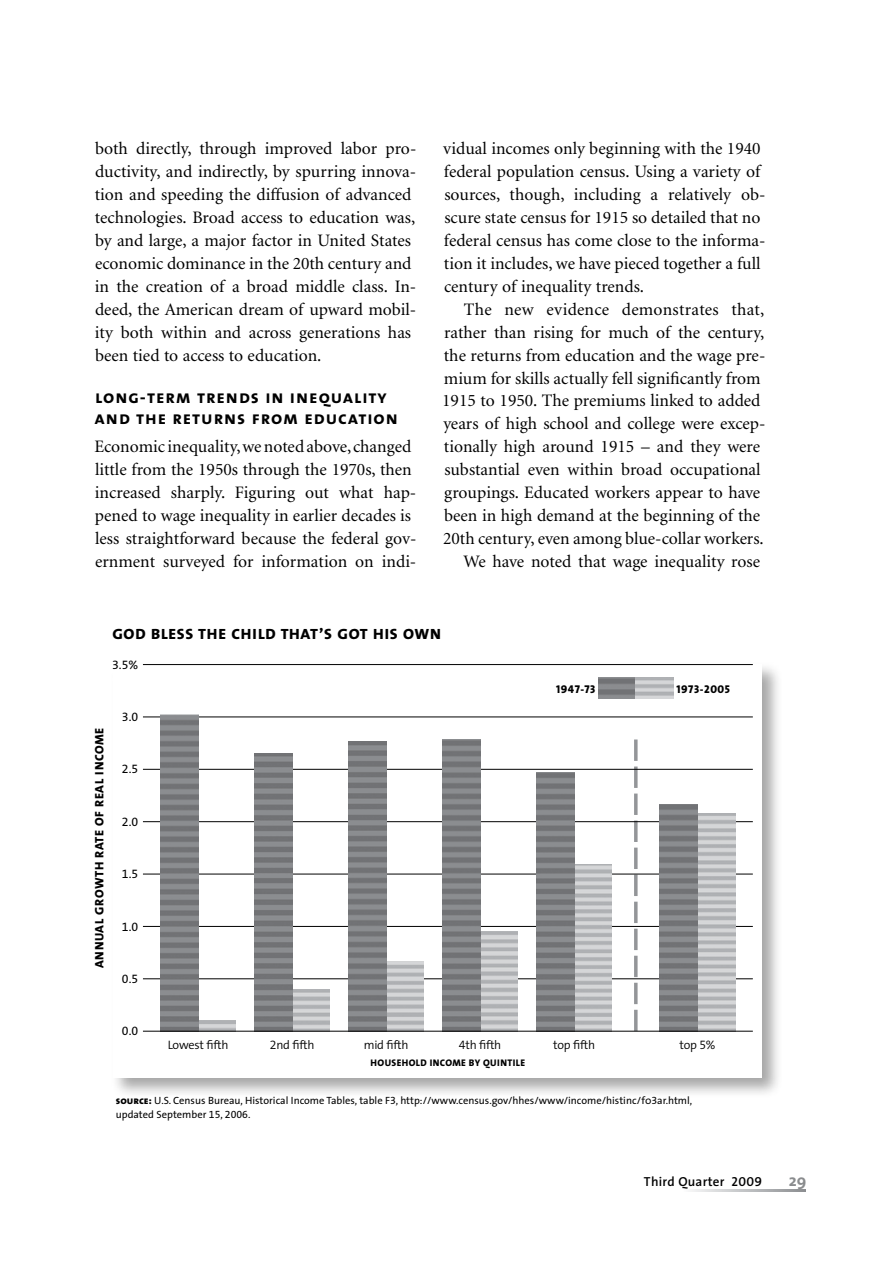
<style>
.page{position:relative;width:883px;height:1261px;background:#fff}
.page>*{position:absolute;margin:0;border:0;box-sizing:border-box;transform-origin:0 0}
.t1{font:18.38px/21px "The Sans Bold Caps";letter-spacing:.05em;color:#000}
.t2{font:17.5px/22.9px "Minion";color:#000}
.t3{font:700 16.62px "The Sans";color:#8a8c8e}
.t4{font:800 14.88px "The Sans";letter-spacing:.05em;color:#000;scale:1.05 1}
.t5{font:600 13.12px "The Sans";letter-spacing:.02em;color:#000}
.t6{font:300 12.25px "The Sans";letter-spacing:-.02em;color:#000}
.t7{font:800 12.25px "The Sans";letter-spacing:.05em;color:#000}
.t8{font:12.25px "The Sans Expert";color:#000}
.t9{font:11.38px "The Sans Extra Bold Caps";letter-spacing:.05em;color:#000}
.t10{font:10.5px/14px "The Sans";color:#000}
.t11{font:800 9.62px "The Sans";color:#000}
.s1{font-family:"The Sans Semi Light Expert";font-weight:400}
.s2{font-family:"The Sans Extra Bold Caps"}
.s3{font-family:"The Sans Expert"}
.s4{font-family:"The Sans Semi Bold Caps";font-weight:400}
</style>
<div class="page">
<svg style="left:690px;top:1189px;width:115px;height:2px"></svg>
<div style="left:110px;top:661px;width:671px;height:437px;background:#000;opacity:.35"></div>
<div style="left:113px;top:664px;width:647px;height:413px;background:#fff"></div>
<img style="left:598px;top:677px;width:75px;height:21px">
<svg style="left:633px;top:739px;width:4px;height:291px"></svg>
<hr style="left:143px;top:664px;width:609px;height:1px;background:#000">
<hr style="left:143px;top:716px;width:609px;height:1px;background:#000">
<hr style="left:143px;top:768px;width:609px;height:1px;background:#000">
<hr style="left:143px;top:821px;width:609px;height:1px;background:#000">
<hr style="left:143px;top:873px;width:609px;height:1px;background:#000">
<hr style="left:143px;top:925px;width:609px;height:1px;background:#000">
<hr style="left:143px;top:978px;width:609px;height:1px;background:#000">
<img style="left:198px;top:1019px;width:38px;height:11px">
<img style="left:160px;top:714px;width:38px;height:316px">
<img style="left:292px;top:989px;width:37px;height:41px">
<img style="left:254px;top:753px;width:38px;height:277px">
<img style="left:386px;top:960px;width:37px;height:70px">
<img style="left:348px;top:741px;width:38px;height:289px">
<img style="left:480px;top:931px;width:37px;height:99px">
<img style="left:442px;top:739px;width:38px;height:291px">
<img style="left:573px;top:864px;width:38px;height:166px">
<img style="left:536px;top:772px;width:37px;height:258px">
<img style="left:697px;top:813px;width:37px;height:217px">
<img style="left:659px;top:804px;width:38px;height:226px">
<hr style="left:143px;top:1030px;width:609px;height:1px;background:#000">
<p class="t2" style="left:95px;top:138px;width:323px">both directly, through improved labor pro&shy;ductivity, and indirectly, by spurring innova&shy;tion and speeding the diffusion of advanced technologies. Broad access to education was, by and large, a major factor in United States economic dominance in the 20th century and in the creation of a broad middle class. In&shy;deed, the American dream of upward mobil&shy;ity both within and across generations has been tied to access to education.</p>
<p class="t1" style="left:94px;top:385px;width:305px">long-term trends in inequality and the returns from education</p>
<p class="t2" style="left:94px;top:436px;width:323px">Economic inequality, we noted above, changed little from the 1950s through the 1970s, then increased sharply. Figuring out what hap&shy;pened to wage inequality in earlier decades is less straightforward because the federal gov&shy;ernment surveyed for information on indi-</p>
<p class="t2" style="left:443px;top:138px;width:323px">vidual incomes only beginning with the 1940 federal population census. Using a variety of sources, though, including a relatively ob&shy;scure state census for 1915 so detailed that no federal census has come close to the informa&shy;tion it includes, we have pieced together a full century of inequality trends.</p>
<p class="t2" style="left:463px;top:298px;width:302px">The new evidence demonstrates that,</p>
<p class="t2" style="left:444px;top:321px;width:322px">rather than rising for much of the century,</p>
<p class="t2" style="left:443px;top:344px;width:323px">the returns from education and the wage pre-</p>
<p class="t2" style="left:443px;top:367px;width:318px">mium for skills actually fell significantly from</p>
<p class="t2" style="left:442px;top:390px;width:319px">1915 to 1950. The premiums linked to added</p>
<p class="t2" style="left:443px;top:413px;width:323px">years of high school and college were excep-</p>
<p class="t2" style="left:443px;top:436px;width:317px">tionally high around 1915 – and they were</p>
<p class="t2" style="left:444px;top:459px;width:317px">substantial even within broad occupational</p>
<p class="t2" style="left:444px;top:481px;width:317px">groupings. Educated workers appear to have</p>
<p class="t2" style="left:444px;top:504px;width:317px">been in high demand at the beginning of the</p>
<p class="t2" style="left:443px;top:527px;width:322px">20th century, even among blue-collar workers.</p>
<p class="t2" style="left:463px;top:550px;width:298px">We have noted that wage inequality rose</p>
<p class="t4" style="left:112px;top:621px;width:314px">GOD BLESS THE CHILD THAT’S GOT HIS OWN</p>
<p class="t8" style="left:112px;top:654px;width:28px">3.5%</p>
<p class="t7" style="left:89px;top:967px;width:242px;rotate:-90deg">ANNUAL GROWTH RATE OF REAL INCOME</p>
<p class="t8" style="left:122px;top:706px;width:18px">3.0</p>
<p class="t8" style="left:122px;top:758px;width:18px">2.5</p>
<p class="t8" style="left:122px;top:811px;width:18px">2.0</p>
<p class="t8" style="left:122px;top:863px;width:18px">1.5</p>
<p class="t8" style="left:122px;top:915px;width:18px">1.0</p>
<p class="t8" style="left:122px;top:968px;width:18px">0.5</p>
<p class="t9" style="left:556px;top:679px;width:41px">1947-73</p>
<p class="t9" style="left:676px;top:679px;width:55px">1973-2005</p>
<p class="t8" style="left:122px;top:1020px;width:18px">0.0</p>
<p class="t6" style="left:168px;top:1033px;width:62px">Lowest fifth</p>
<p class="t6" style="left:270px;top:1033px;width:46px"><span class="s1">2</span>nd fifth</p>
<p class="t6" style="left:363px;top:1033px;width:46px">mid fifth</p>
<p class="t6" style="left:458px;top:1033px;width:44px"><span class="s1">4</span>th fifth</p>
<p class="t6" style="left:552px;top:1033px;width:44px">top fifth</p>
<p class="t11" style="left:370px;top:1054px;width:8px">HOUSEHOLD</p>
<p class="t11" style="left:429px;top:1054px;width:7px">INCOME</p>
<p class="t11" style="left:468px;top:1054px;width:28px">BY QUINTILE</p>
<p class="t6" style="left:679px;top:1033px;width:38px">top <span class="s1">5</span>%</p>
<p class="t10" style="left:116px;top:1092px;width:577px"><span class="s2">source:</span> U.S. Census Bureau, Historical Income Tables, table F<span class="s3">3</span>, http://www.census.gov/hhes/www/income/histinc/f0<span class="s3">3</span>ar.html, updated September <span class="s3">15</span>, <span class="s3">2006</span>.</p>
<p class="t5" style="left:643px;top:1170px;width:119px">Third Quarter <span class="s4">2009</span></p>
<p class="t3" style="left:788px;top:1166px;width:19px">29</p>
</div>
